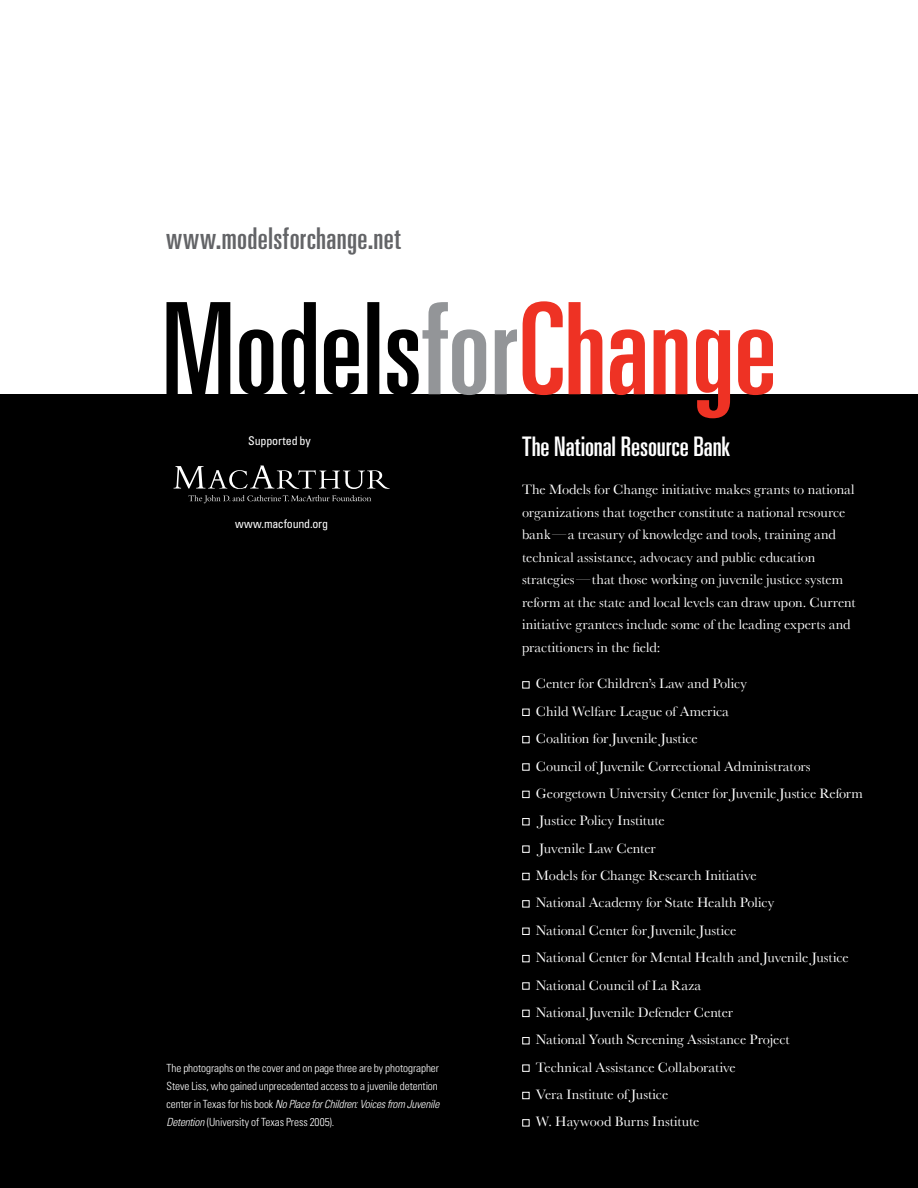
<style>
.page{position:relative;width:918px;height:1188px;background:#fff}
.page>*{position:absolute;margin:0;border:0;box-sizing:border-box;transform-origin:0 0}
.t1{font:ultra-condensed 30px "Univers";letter-spacing:.01em;color:#636467}
.t2{font:ultra-condensed 27px "Univers";letter-spacing:-.005em;color:#fff}
.t3{font:14.25px/27.5px "Baskerville";color:#fff}
.t4{font:condensed 12px "Univers";letter-spacing:-.015em;color:#fff}
.t5{font:300 condensed 11.25px/18px "Univers";letter-spacing:-.005em;color:#fff}
.s1{font-style:italic}
</style>
<div class="page">
<div style="left:0;top:394px;width:918px;height:794px;background:#000"></div>
<svg style="left:166px;top:302px;width:351px;height:93px"></svg>
<svg style="left:523px;top:301px;width:250px;height:117px"></svg>
<svg style="left:174px;top:466px;width:216px;height:23px"></svg>
<svg style="left:188px;top:495px;width:183px;height:8px"></svg>
<div style="left:522px;top:681px;width:8px;height:7px;border:1px solid #fff"></div>
<div style="left:522px;top:709px;width:8px;height:7px;border:1px solid #fff"></div>
<div style="left:522px;top:736px;width:8px;height:7px;border:1px solid #fff"></div>
<div style="left:522px;top:791px;width:8px;height:7px;border:1px solid #fff"></div>
<div style="left:522px;top:818px;width:8px;height:7px;border:1px solid #fff"></div>
<div style="left:522px;top:846px;width:8px;height:7px;border:1px solid #fff"></div>
<div style="left:522px;top:873px;width:8px;height:7px;border:1px solid #fff"></div>
<div style="left:522px;top:900px;width:8px;height:7px;border:1px solid #fff"></div>
<div style="left:522px;top:928px;width:8px;height:7px;border:1px solid #fff"></div>
<div style="left:522px;top:955px;width:8px;height:7px;border:1px solid #fff"></div>
<div style="left:522px;top:1010px;width:8px;height:7px;border:1px solid #fff"></div>
<div style="left:522px;top:1037px;width:8px;height:7px;border:1px solid #fff"></div>
<div style="left:522px;top:1065px;width:8px;height:7px;border:1px solid #fff"></div>
<div style="left:522px;top:1092px;width:8px;height:7px;border:1px solid #fff"></div>
<div style="left:522px;top:1119px;width:8px;height:7px;border:1px solid #fff"></div>
<h1 class="t1" style="left:166px;top:222px;width:236px">www.modelsforchange.net</h1>
<p class="t4" style="left:248px;top:433px;width:64px">Supported by</p>
<p class="t4" style="left:235px;top:516px;width:94px">www.macfound.org</p>
<p class="t5" style="left:166px;top:1059px;width:274px">The photographs on the cover and on page three are by photographer Steve Liss, who gained unprecedented access to a juvenile detention center in Texas for his book <span class="s1">No Place for Children: Voices from Juvenile Detention</span> (University of Texas Press 2005).</p>
<h2 class="t2" style="left:522px;top:432px;width:210px">The National Resource Bank</h2>
<p class="t3" style="left:522px;top:478px;width:335px;line-height:22.5px">The Models for Change initiative makes grants to national organizations that together constitute a national resource bank—a treasury of knowledge and tools, training and technical assistance, advocacy and public education strategies—that those working on juvenile justice system reform at the state and local levels can draw upon. Current initiative grantees include some of the leading experts and practitioners in the field:</p>
<p class="t3" style="left:536px;top:670px;width:329px">Center for Children’s Law and Policy<br>Child Welfare League of America<br>Coalition for Juvenile Justice<br>Council of Juvenile Correctional Administrators Georgetown University Center for Juvenile Justice Reform Justice Policy Institute<br>Juvenile Law Center<br>Models for Change Research Initiative<br>National Academy for State Health Policy<br>National Center for Juvenile Justice<br>National Center for Mental Health and Juvenile Justice National Council of La Raza<br>National Juvenile Defender Center<br>National Youth Screening Assistance Project<br>Technical Assistance Collaborative<br>Vera Institute of Justice<br>W. Haywood Burns Institute</p>
</div>
